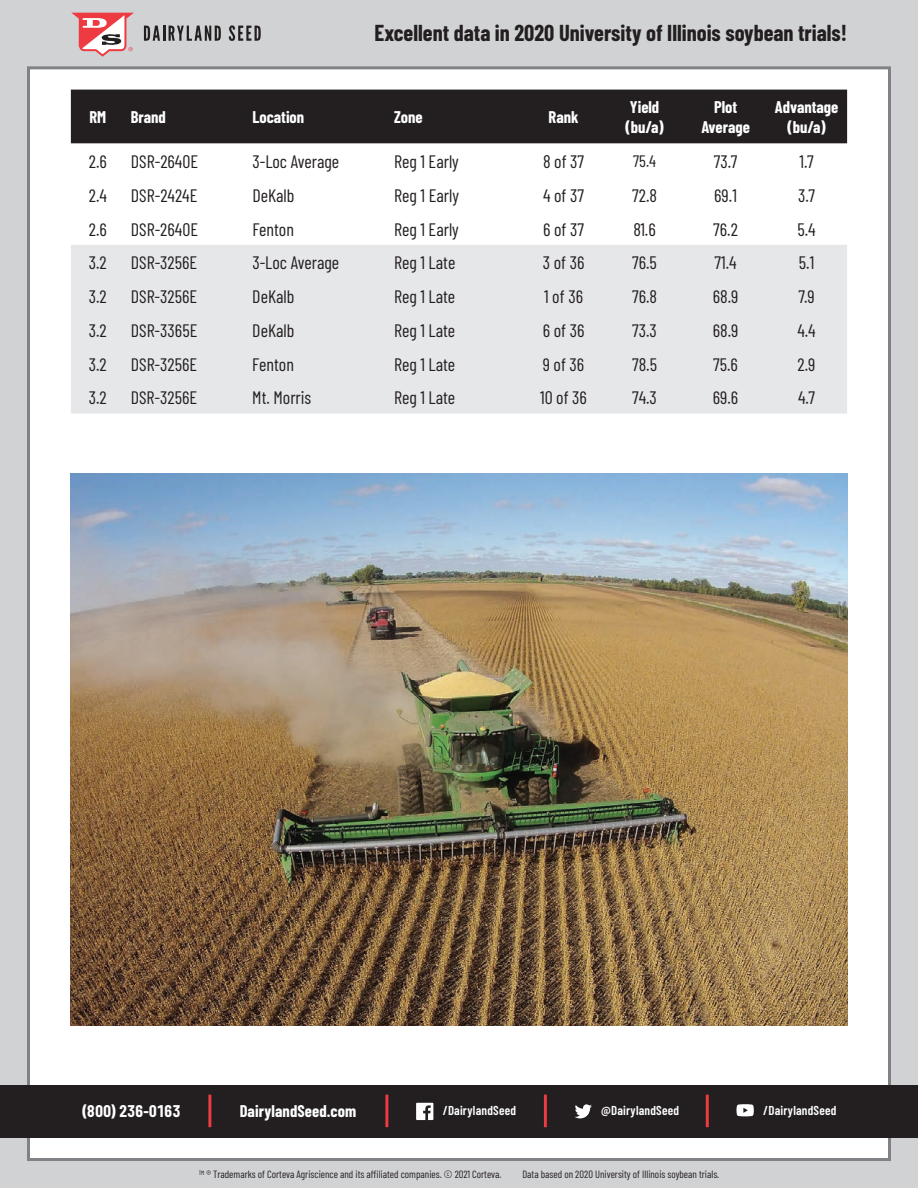
<style>
.page{position:relative;width:918px;height:1188px;background:#d1d2d4}
.page>*{position:absolute;margin:0;border:0;box-sizing:border-box;transform-origin:0 0}
.t1{font:700 22.5px "Barlow Condensed";color:#231f20}
.t2{font:18px "Barlow Condensed";color:#231f20}
.t3{font:700 16.5px "Barlow Condensed";color:#fff}
.t4{font:16.5px "Barlow Condensed";color:#231f20}
.t5{font:600 12.9px "Barlow Condensed";letter-spacing:.015em;color:#fff}
.t6{font:10.5px "Barlow Condensed";color:#231f20}
</style>
<div class="page">
<div style="left:27px;top:66px;width:864px;height:1095px;background:#fff;border:3px solid #808285"></div>
<div style="left:71px;top:90px;width:776px;height:54px;background:#231f20"></div>
<div style="left:71px;top:245px;width:776px;height:169px;background:#e6e7e9"></div>
<svg style="left:72px;top:13px;width:62px;height:44px"></svg>
<svg style="left:144px;top:26px;width:77px;height:15px"></svg>
<svg style="left:229px;top:25px;width:32px;height:16px"></svg>
<div style="left:0;top:1086px;width:918px;height:52px;background:#231f20"></div>
<svg style="left:416px;top:1103px;width:17px;height:17px"></svg>
<svg style="left:575px;top:1104px;width:17px;height:14px"></svg>
<svg style="left:737px;top:1104px;width:17px;height:12px"></svg>
<hr style="left:208px;top:1095px;width:3px;height:32px;background:#ee3a41">
<hr style="left:385px;top:1095px;width:3px;height:32px;background:#ee3a41">
<hr style="left:544px;top:1095px;width:3px;height:32px;background:#ee3a41">
<hr style="left:706px;top:1095px;width:3px;height:32px;background:#ee3a41">
<img style="left:71px;top:473px;width:776px;height:553px">
<p class="t1" style="left:375px;top:17px;width:474px">Excellent data in 2020 University of Illinois soybean trials!</p>
<p class="t3" style="left:89px;top:105px;width:18px">RM</p>
<p class="t3" style="left:131px;top:105px;width:37px">Brand</p>
<p class="t3" style="left:252px;top:105px;width:53px">Location</p>
<p class="t3" style="left:394px;top:105px;width:30px">Zone</p>
<p class="t3" style="left:549px;top:105px;width:31px">Rank</p>
<p class="t3" style="left:630px;top:95px;width:31px">Yield</p>
<p class="t3" style="left:626px;top:115px;width:40px">(bu/a)</p>
<p class="t3" style="left:714px;top:95px;width:25px">Plot</p>
<p class="t3" style="left:701px;top:115px;width:50px">Average</p>
<p class="t3" style="left:775px;top:95px;width:65px">Advantage</p>
<p class="t3" style="left:788px;top:115px;width:40px">(bu/a)</p>
<p class="t2" style="left:89px;top:149px;width:20px">2.6</p>
<p class="t2" style="left:131px;top:149px;width:69px">DSR-2640E</p>
<p class="t2" style="left:252px;top:149px;width:88px">3-Loc Average</p>
<p class="t2" style="left:394px;top:149px;width:66px">Reg 1 Early</p>
<p class="t2" style="left:543px;top:149px;width:43px">8 of 37</p>
<p class="t4" style="left:633px;top:150px;width:24px">75.4</p>
<p class="t2" style="left:714px;top:149px;width:25px">73.7</p>
<p class="t2" style="left:800px;top:149px;width:16px">1.7</p>
<p class="t2" style="left:89px;top:183px;width:20px">2.4</p>
<p class="t2" style="left:131px;top:183px;width:68px">DSR-2424E</p>
<p class="t2" style="left:252px;top:183px;width:44px">DeKalb</p>
<p class="t2" style="left:394px;top:183px;width:66px">Reg 1 Early</p>
<p class="t2" style="left:543px;top:183px;width:43px">4 of 37</p>
<p class="t2" style="left:632px;top:183px;width:26px">72.8</p>
<p class="t2" style="left:714px;top:183px;width:24px">69.1</p>
<p class="t2" style="left:798px;top:183px;width:18px">3.7</p>
<p class="t2" style="left:89px;top:216px;width:20px">2.6</p>
<p class="t2" style="left:131px;top:216px;width:69px">DSR-2640E</p>
<p class="t2" style="left:252px;top:216px;width:43px">Fenton</p>
<p class="t2" style="left:394px;top:216px;width:66px">Reg 1 Early</p>
<p class="t2" style="left:543px;top:216px;width:42px">6 of 37</p>
<p class="t2" style="left:633px;top:216px;width:24px">81.6</p>
<p class="t2" style="left:713px;top:216px;width:26px">76.2</p>
<p class="t2" style="left:797px;top:216px;width:20px">5.4</p>
<p class="t2" style="left:89px;top:250px;width:19px">3.2</p>
<p class="t2" style="left:131px;top:250px;width:68px">DSR-3256E</p>
<p class="t2" style="left:252px;top:250px;width:88px">3-Loc Average</p>
<p class="t2" style="left:394px;top:250px;width:63px">Reg 1 Late</p>
<p class="t2" style="left:543px;top:250px;width:43px">3 of 36</p>
<p class="t2" style="left:632px;top:250px;width:26px">76.5</p>
<p class="t2" style="left:715px;top:250px;width:23px">71.4</p>
<p class="t2" style="left:799px;top:250px;width:17px">5.1</p>
<p class="t2" style="left:89px;top:284px;width:19px">3.2</p>
<p class="t2" style="left:131px;top:284px;width:68px">DSR-3256E</p>
<p class="t2" style="left:252px;top:284px;width:44px">DeKalb</p>
<p class="t2" style="left:394px;top:284px;width:63px">Reg 1 Late</p>
<p class="t2" style="left:544px;top:284px;width:40px">1 of 36</p>
<p class="t2" style="left:632px;top:284px;width:26px">76.8</p>
<p class="t2" style="left:713px;top:284px;width:27px">68.9</p>
<p class="t2" style="left:798px;top:284px;width:18px">7.9</p>
<p class="t2" style="left:89px;top:318px;width:19px">3.2</p>
<p class="t2" style="left:131px;top:318px;width:68px">DSR-3365E</p>
<p class="t2" style="left:252px;top:318px;width:44px">DeKalb</p>
<p class="t2" style="left:394px;top:318px;width:63px">Reg 1 Late</p>
<p class="t2" style="left:543px;top:318px;width:43px">6 of 36</p>
<p class="t2" style="left:632px;top:318px;width:26px">73.3</p>
<p class="t2" style="left:713px;top:318px;width:27px">68.9</p>
<p class="t2" style="left:797px;top:318px;width:20px">4.4</p>
<p class="t2" style="left:89px;top:351px;width:19px">3.2</p>
<p class="t2" style="left:131px;top:351px;width:68px">DSR-3256E</p>
<p class="t2" style="left:252px;top:351px;width:43px">Fenton</p>
<p class="t2" style="left:394px;top:351px;width:63px">Reg 1 Late</p>
<p class="t2" style="left:543px;top:351px;width:43px">9 of 36</p>
<p class="t2" style="left:632px;top:351px;width:26px">78.5</p>
<p class="t2" style="left:713px;top:351px;width:26px">75.6</p>
<p class="t2" style="left:798px;top:351px;width:19px">2.9</p>
<p class="t2" style="left:89px;top:385px;width:19px">3.2</p>
<p class="t2" style="left:131px;top:385px;width:68px">DSR-3256E</p>
<p class="t2" style="left:252px;top:385px;width:61px">Mt. Morris</p>
<p class="t2" style="left:394px;top:385px;width:63px">Reg 1 Late</p>
<p class="t2" style="left:540px;top:385px;width:48px">10 of 36</p>
<p class="t2" style="left:632px;top:385px;width:26px">74.3</p>
<p class="t2" style="left:713px;top:385px;width:27px">69.6</p>
<p class="t2" style="left:798px;top:385px;width:19px">4.7</p>
<p class="t3" style="left:83px;top:1099px;width:100px">(800) 236-0163</p>
<p class="t3" style="left:240px;top:1099px;width:118px">DairylandSeed.com</p>
<p class="t5" style="left:443px;top:1102px;width:75px">/DairylandSeed</p>
<p class="t5" style="left:601px;top:1102px;width:80px">@DairylandSeed</p>
<p class="t5" style="left:763px;top:1102px;width:75px">/DairylandSeed</p>
<p class="t6" style="left:199px;top:1167px;width:304px"><sup>TM</sup> ® Trademarks of Corteva Agriscience and its affiliated companies. © 2021 Corteva.</p>
<p class="t6" style="left:522px;top:1167px;width:198px">Data based on 2020 University of Illinois soybean trials.</p>
</div>
